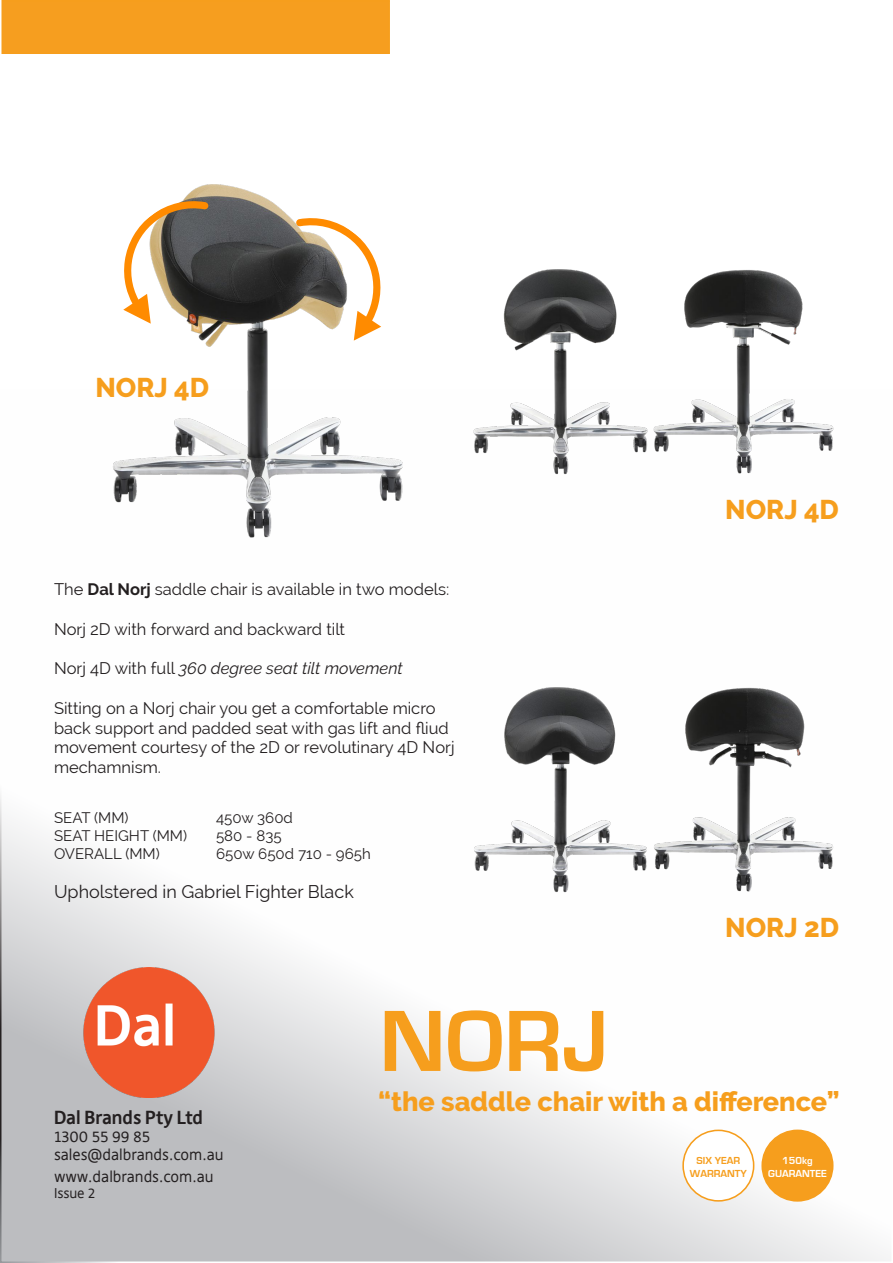
<style>
.page{position:relative;width:893px;height:1263px;background:#fff}
.page>*{position:absolute;margin:0;border:0;box-sizing:border-box;transform-origin:0 0}
.t1{font:700 90px "Eurostile";color:#f69e1d}
.t2{font:800 27px "Raleway";color:#f69e1d}
.t3{font:18px "Raleway";color:#231f20}
.t4{font:700 18px "Deja Rip";color:#231f20}
.t5{font:16.5px/19.8px "Raleway";color:#231f20}
.t6{font:italic 16.5px "Raleway";color:#231f20}
.t7{font:15px "Raleway";color:#231f20}
.t8{font:15px "Deja Rip";color:#231f20}
.t9{font:13.5px "Deja Rip";letter-spacing:-.005em;color:#231f20}
.t10{font:700 10.5px "Eurostile";color:#f69e1d}
.t11{font:700 10.5px "Eurostile";color:#fff}
.s1{font-weight:700}
.s2{font-style:normal}
</style>
<div class="page">
<svg style="left:3px;top:821px;width:887px;height:439px"></svg>
<div style="left:2px;top:1px;width:387px;height:52px;background:#f69e1f"></div>
<div style="left:2px;top:0;width:388px;height:54px;border:2px solid #f69e1d"></div>
<div style="left:683px;top:1130px;width:71px;height:71px;background:#fff;border-radius:50%"></div>
<div style="left:682px;top:1129px;width:72px;height:73px;border:2px solid #f69e1d;border-radius:50%"></div>
<div style="left:762px;top:1130px;width:71px;height:71px;background:#f69e1d;border-radius:50%"></div>
<div style="left:761px;top:1129px;width:72px;height:73px;border:2px solid #f69e1d;border-radius:50%"></div>
<img style="left:54px;top:967px;width:194px;height:131px">
<img style="left:682px;top:687px;width:184px;height:224px">
<img style="left:438px;top:687px;width:244px;height:224px">
<img style="left:682px;top:270px;width:152px;height:204px">
<img style="left:473px;top:269px;width:209px;height:206px">
<img style="left:113px;top:184px;width:290px;height:354px">
<svg style="left:296px;top:218px;width:85px;height:123px"></svg>
<svg style="left:123px;top:201px;width:86px;height:123px"></svg>
<p class="t2" style="left:95px;top:373px;width:115px">NORJ 4D</p>
<p class="t5" style="left:54px;top:579px;width:397px">The <span class="s1">Dal Norj</span> saddle chair is available in two models:</p>
<p class="t5" style="left:54px;top:619px;width:293px">Norj 2D with forward and backward tilt</p>
<p class="t6" style="left:54px;top:659px;width:350px"><span class="s2">Norj 4D with full</span> 360 degree seat tilt movement</p>
<p class="t5" style="left:54px;top:698px;width:402px">Sitting on a Norj chair you get a comfortable micro back support and padded seat with gas lift and fliud movement courtesy of the 2D or revolutinary 4D Norj mechamnism.</p>
<p class="t7" style="left:54px;top:809px;width:76px">SEAT (MM)</p>
<p class="t7" style="left:216px;top:809px;width:78px">450w 360d</p>
<p class="t7" style="left:54px;top:827px;width:135px">SEAT HEIGHT (MM)</p>
<p class="t7" style="left:216px;top:827px;width:67px">580 - 835</p>
<p class="t7" style="left:54px;top:845px;width:107px">OVERALL (MM)</p>
<p class="t7" style="left:216px;top:845px;width:156px">650w 650d 710 - 965h</p>
<p class="t3" style="left:54px;top:881px;width:301px">Upholstered in Gabriel Fighter Black</p>
<p class="t1" style="left:379px;top:992px;width:231px">NORJ</p>
<p class="t2" style="left:725px;top:494px;width:115px">NORJ 4D</p>
<p class="t2" style="left:725px;top:912px;width:115px">NORJ 2D</p>
<p class="t4" style="left:54px;top:1107px;width:150px">Dal Brands Pty Ltd</p>
<p class="t8" style="left:54px;top:1127px;width:98px">1300 55 99 85</p>
<p class="t8" style="left:54px;top:1145px;width:171px">sales@dalbrands.com.au</p>
<p class="t8" style="left:54px;top:1167px;width:161px">www.dalbrands.com.au</p>
<p class="t9" style="left:54px;top:1185px;width:43px">Issue 2</p>
<p class="t2" style="left:378px;top:1086px;width:463px">“the saddle chair with a difference”</p>
<p class="t10" style="left:697px;top:1155px;width:45px">SIX YEAR</p>
<p class="t10" style="left:690px;top:1167px;width:59px">WARRANTY</p>
<p class="t11" style="left:782px;top:1155px;width:32px">150kg</p>
<p class="t11" style="left:768px;top:1167px;width:60px">GUARANTEE</p>
</div>
